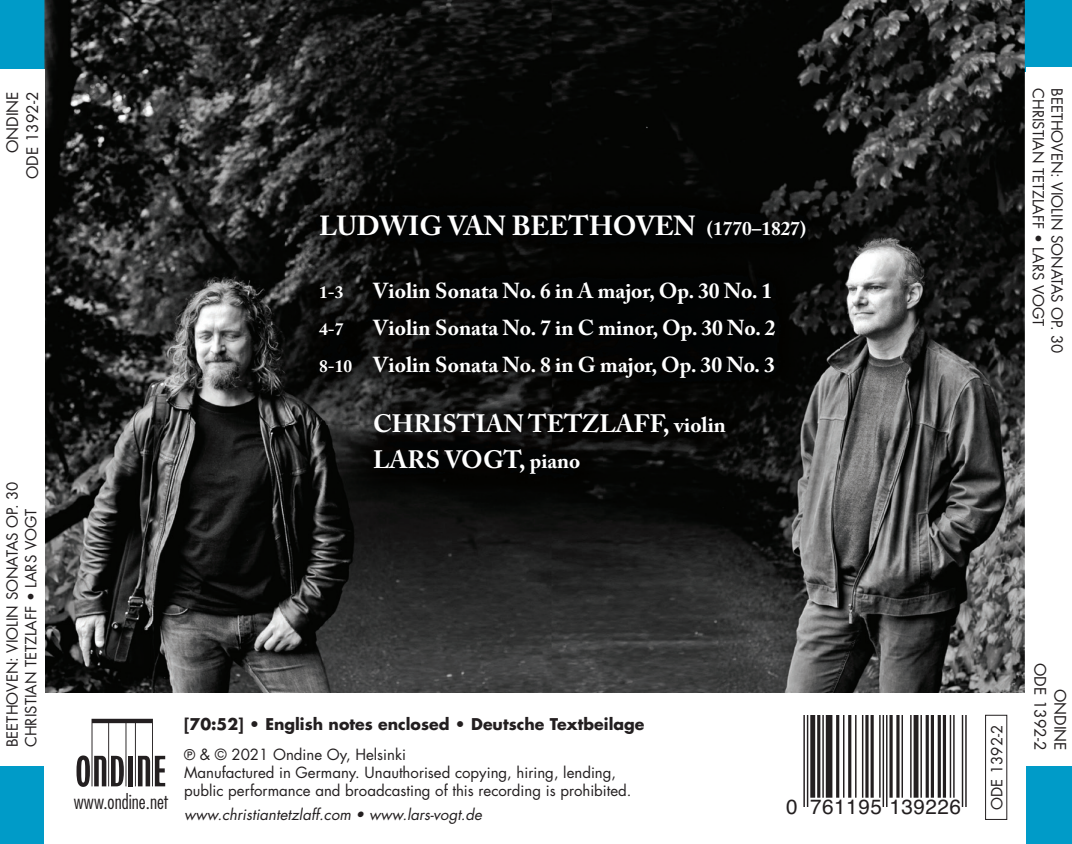
<style>
.page{position:relative;width:1072px;height:844px;background:#fff}
.page>*{position:absolute;margin:0;border:0;box-sizing:border-box;transform-origin:0 0}
.t1{font:700 27.5px "Adobe Caslon Pro";color:#fff}
.t2{font:700 25px/35.5px "Adobe Caslon Pro";color:#fff}
.t3{font:700 21.5px/36.8px "Adobe Caslon Pro";color:#fff;text-align:right}
.t4{font:20.75px "Helvetica";letter-spacing:.025em;color:#231f20}
.t5{font:300 condensed 20px "Futura Std";color:#231f20}
.t6{font:700 17.25px "Adobe Caslon Pro";color:#fff}
.t7{font:700 15.75px "Futura Std";color:#231f20}
.t8{font:15.5px/20px "Futura Std";color:#231f20;text-align:right}
.t9{font:15px/18px "Futura Std";color:#231f20}
.t10{font:italic 15px "Futura Std";color:#231f20}
.s1{font-size:19.25px}
.s2{font-size:17.25px}
.s3{font-size:21.25px}
.s4{font-family:"Arial"}
</style>
<div class="page">
<div style="left:0;top:0;width:1071px;height:71px;background:#009bc8"></div>
<div style="left:0;top:765px;width:1071px;height:78px;background:#009bc8"></div>
<img style="left:44px;top:0;width:980px;height:693px">
<div style="left:0;top:70px;width:44px;height:694px;background:#fff"></div>
<div style="left:44px;top:693px;width:981px;height:150px;background:#fff"></div>
<div style="left:1025px;top:68px;width:46px;height:694px;background:#fff"></div>
<div style="left:985px;top:714px;width:21px;height:105px;border:1px solid #231f20"></div>
<svg style="left:76px;top:718px;width:89px;height:68px"></svg>
<hr style="left:803px;top:715px;width:1px;height:91px;background:#231f20">
<hr style="left:806px;top:715px;width:2px;height:91px;background:#231f20">
<div style="left:810px;top:715px;width:5px;height:82px;background:#231f20"></div>
<hr style="left:817px;top:715px;width:3px;height:82px;background:#231f20">
<hr style="left:822px;top:715px;width:1px;height:82px;background:#231f20">
<div style="left:825px;top:715px;width:7px;height:82px;background:#231f20"></div>
<hr style="left:836px;top:715px;width:3px;height:82px;background:#231f20">
<hr style="left:842px;top:715px;width:2px;height:82px;background:#231f20">
<hr style="left:848px;top:715px;width:3px;height:82px;background:#231f20">
<hr style="left:854px;top:715px;width:2px;height:82px;background:#231f20">
<hr style="left:861px;top:715px;width:2px;height:82px;background:#231f20">
<hr style="left:865px;top:715px;width:3px;height:82px;background:#231f20">
<hr style="left:870px;top:715px;width:3px;height:82px;background:#231f20">
<hr style="left:879px;top:715px;width:1px;height:82px;background:#231f20">
<hr style="left:882px;top:715px;width:1px;height:91px;background:#231f20">
<hr style="left:885px;top:715px;width:2px;height:91px;background:#231f20">
<hr style="left:889px;top:715px;width:3px;height:82px;background:#231f20">
<hr style="left:896px;top:715px;width:3px;height:82px;background:#231f20">
<hr style="left:901px;top:715px;width:1px;height:82px;background:#231f20">
<hr style="left:910px;top:715px;width:1px;height:82px;background:#231f20">
<div style="left:913px;top:715px;width:5px;height:82px;background:#231f20"></div>
<hr style="left:920px;top:715px;width:1px;height:82px;background:#231f20">
<hr style="left:925px;top:715px;width:3px;height:82px;background:#231f20">
<hr style="left:930px;top:715px;width:3px;height:82px;background:#231f20">
<hr style="left:937px;top:715px;width:3px;height:82px;background:#231f20">
<hr style="left:942px;top:715px;width:3px;height:82px;background:#231f20">
<hr style="left:949px;top:715px;width:2px;height:82px;background:#231f20">
<hr style="left:953px;top:715px;width:1px;height:82px;background:#231f20">
<hr style="left:961px;top:715px;width:2px;height:91px;background:#231f20">
<hr style="left:965px;top:715px;width:1px;height:91px;background:#231f20">
<img style="left:285px;top:180px;width:554px;height:327px">
<p class="t8" style="left:3px;top:179px;width:89px;rotate:-90deg">ONDINE<br>ODE 1392-2</p>
<p class="t9" style="left:3px;top:746px;width:267px;line-height:18.8px;rotate:-90deg">BEETHOVEN: VIOLIN SONATAS OP. 30<br>CHRISTIAN TETZLAFF • LARS VOGT</p>
<h1 class="t1" style="left:319px;top:209px;width:488px">LUDWIG VAN BEETHOVEN <span class="s1">(1770–1827)</span></h1>
<p class="t6" style="left:319px;top:282px;width:26px">1-3</p>
<h3 class="t3" style="left:373px;top:272px;width:400px">Violin Sonata No. 6 in A major, Op. 30 No. 1</h3>
<p class="t6" style="left:319px;top:318px;width:26px">4-7</p>
<h3 class="t3" style="left:319px;top:309px;width:458px">Violin Sonata No. 7 in C minor, Op. 30 No. 2<br><span class="s2">8-10</span> Violin Sonata No. 8 in G major, Op. 30 No. 3</h3>
<h2 class="t2" style="left:373px;top:406px;width:354px">CHRISTIAN TETZLAFF, <span class="s3">violin<br></span>LARS VOGT, <span class="s3">piano</span></h2>
<p class="t9" style="left:1046px;top:88px;width:240px;rotate:90deg">CHRISTIAN TETZLAFF • LARS VOGT</p>
<p class="t9" style="left:1065px;top:88px;width:267px;rotate:90deg">BEETHOVEN: VIOLIN SONATAS OP. 30</p>
<h3 class="t5" style="left:74px;top:789px;width:96px">www.ondine.net</h3>
<p class="t7" style="left:184px;top:713px;width:462px">[70:52] • English notes enclosed • Deutsche Textbeilage</p>
<p class="t9" style="left:184px;top:745px;width:449px"><span class="s4">℗</span> &amp; © 2021 Ondine Oy, Helsinki<br>Manufactured in Germany. Unauthorised copying, hiring, lending, public performance and broadcasting of this recording is prohibited.</p>
<p class="t10" style="left:184px;top:804px;width:299px">www.christiantetzlaff.com • www.lars-vogt.de</p>
<h3 class="t4" style="left:786px;top:790px;width:176px">0 761195 139226</h3>
<p class="t9" style="left:987px;top:809px;width:87px;rotate:-90deg">ODE 1392-2</p>
<p class="t8" style="left:1069px;top:662px;width:89px;rotate:90deg">ONDINE<br>ODE 1392-2</p>
</div>
